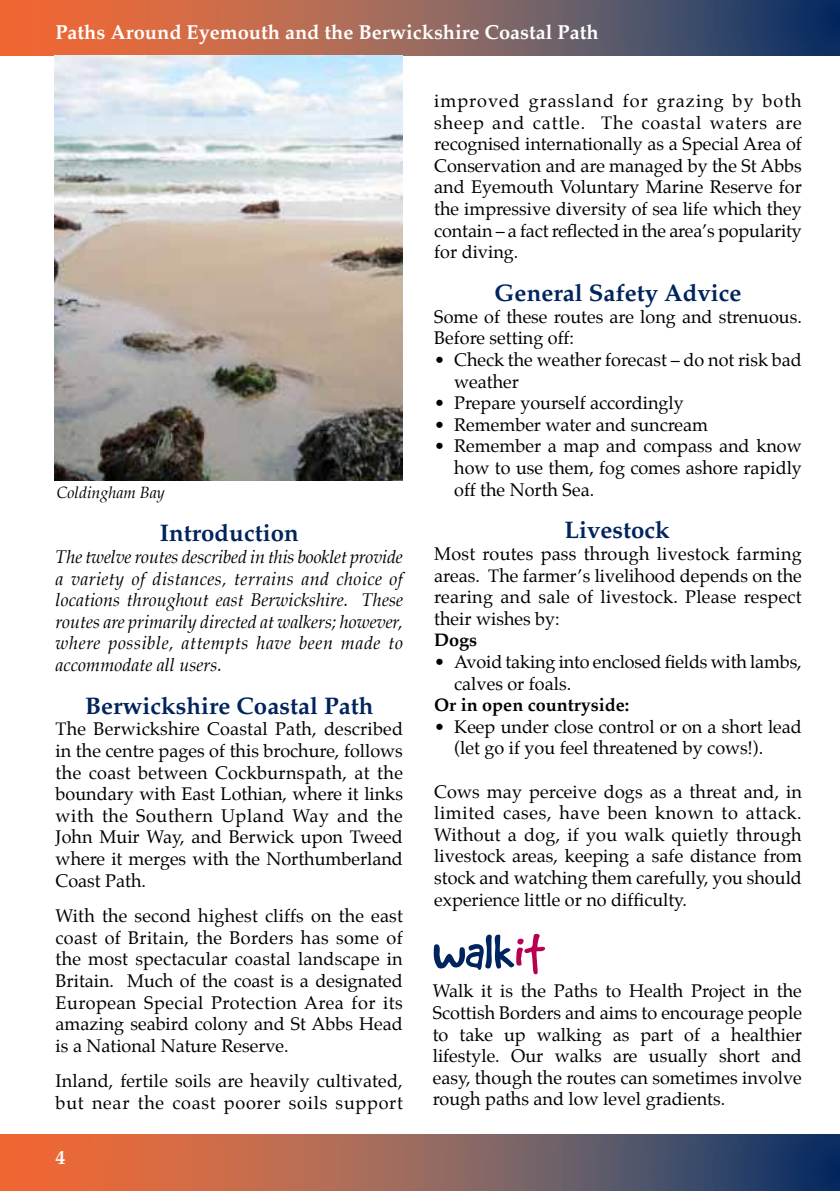
<style>
.page{position:relative;width:840px;height:1191px;background:#fff}
.page>*{position:absolute;margin:0;border:0;box-sizing:border-box;transform-origin:0 0}
.t1{font:24px "Palatino Bold Os F";color:#00245d}
.t2{font:700 20px "Palatino";color:#fff}
.t3{font:18px/21.6px "Palatino";color:#000;text-align:justify}
.t4{font:italic 18px/21.6px "Palatino";letter-spacing:.03em;color:#000;text-align:justify}
.t5{font:700 18px "Palatino";color:#000}
.t6{font:italic 16px "Palatino";color:#000}
</style>
<div class="page">
<svg style="left:0;top:1134px;width:839px;height:57px;background:#8f5e57"></svg>
<svg style="left:0;top:0;width:839px;height:56px;background:#8f5f59"></svg>
<img style="left:55px;top:56px;width:348px;height:424px">
<svg style="left:433px;top:934px;width:111px;height:40px"></svg>
<p class="t2" style="left:55px;top:15px;width:544px">Paths Around Eyemouth and the Berwickshire Coastal Path</p>
<p class="t6" style="left:57px;top:479px;width:109px">Coldingham Bay</p>
<h1 class="t1" style="left:160px;top:519px;width:140px">Introduction</h1>
<p class="t4" style="left:56px;top:546px;width:349px">The twelve routes described in this booklet provide a variety of distances, terrains and choice of locations throughout east Berwickshire. These routes are primarily directed at walkers; however, where possible, attempts have been made to accommodate all users.</p>
<h1 class="t1" style="left:85px;top:691px;width:289px">Berwickshire Coastal Path</h1>
<p class="t3" style="left:56px;top:718px;width:349px">The Berwickshire Coastal Path, described in the centre pages of this brochure, follows the coast between Cockburnspath, at the boundary with East Lothian, where it links with the Southern Upland Way and the John Muir Way, and Berwick upon Tweed where it merges with the Northumberland Coast Path.</p>
<p class="t3" style="left:56px;top:905px;width:348px">With the second highest cliffs on the east coast of Britain, the Borders has some of the most spectacular coastal landscape in Britain. Much of the coast is a designated European Special Protection Area for its amazing seabird colony and St Abbs Head is a National Nature Reserve.</p>
<p class="t3" style="left:56px;top:1070px;width:349px">Inland, fertile soils are heavily cultivated, but near the coast poorer soils support</p>
<p class="t2" style="left:55px;top:1140px;width:11px">4</p>
<p class="t3" style="left:434px;top:90px;width:369px">improved grassland for grazing by both sheep and cattle. The coastal waters are recognised internationally as a Special Area of Conservation and are managed by the St Abbs and Eyemouth Voluntary Marine Reserve for the impressive diversity of sea life which they contain – a fact reflected in the area’s popularity for diving.</p>
<h1 class="t1" style="left:494px;top:279px;width:248px">General Safety Advice</h1>
<p class="t3" style="left:434px;top:306px;width:369px">Some of these routes are long and strenuous.<br>Before setting off:</p>
<p class="t3" style="left:454px;top:349px;width:349px;text-indent:-20px">• Check the weather forecast – do not risk bad weather</p>
<p class="t3" style="left:434px;top:392px;width:251px">• Prepare yourself accordingly</p>
<p class="t3" style="left:434px;top:414px;width:275px">• Remember water and suncream</p>
<p class="t3" style="left:454px;top:435px;width:349px;text-indent:-20px">• Remember a map and compass and know how to use them, fog comes ashore rapidly off the North Sea.</p>
<h1 class="t1" style="left:564px;top:516px;width:107px">Livestock</h1>
<p class="t3" style="left:434px;top:543px;width:369px">Most routes pass through livestock farming areas. The farmer’s livelihood depends on the rearing and sale of livestock. Please respect their wishes by:</p>
<p class="t5" style="left:434px;top:625px;width:45px">Dogs</p>
<p class="t3" style="left:454px;top:651px;width:349px;text-indent:-20px">• Avoid taking into enclosed fields with lambs, calves or foals.</p>
<p class="t5" style="left:434px;top:689px;width:196px">Or in open countryside:</p>
<p class="t3" style="left:454px;top:716px;width:349px;text-indent:-20px">• Keep under close control or on a short lead (let go if you feel threatened by cows!).</p>
<p class="t3" style="left:434px;top:780px;width:369px">Cows may perceive dogs as a threat and, in limited cases, have been known to attack.<br>Without a dog, if you walk quietly through livestock areas, keeping a safe distance from stock and watching them carefully, you should experience little or no difficulty.</p>
<p class="t3" style="left:432px;top:980px;width:370px">Walk it is the Paths to Health Project in the Scottish Borders and aims to encourage people to take up walking as part of a healthier lifestyle. Our walks are usually short and easy, though the routes can sometimes involve rough paths and low level gradients.</p>
</div>
